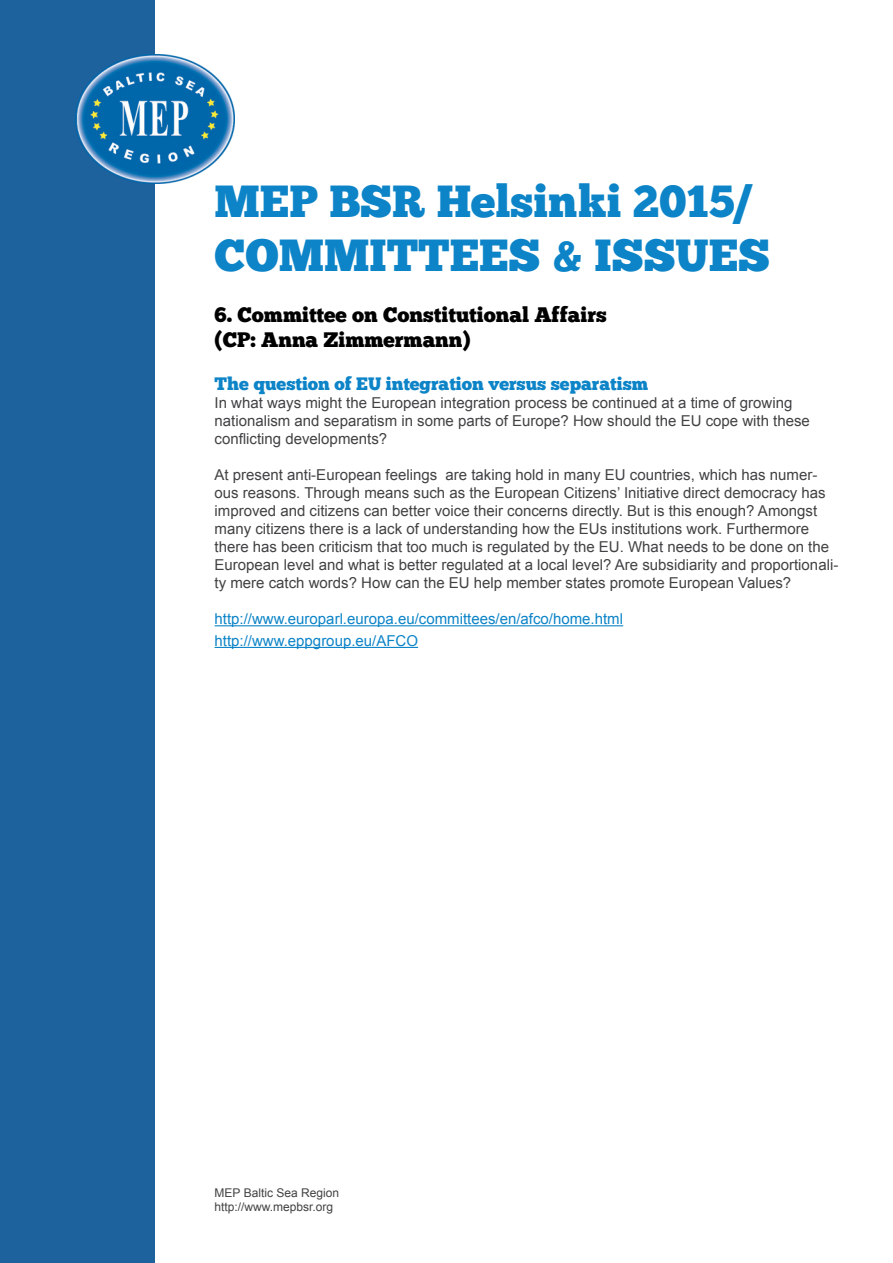
<style>
.page{position:relative;width:893px;height:1263px;background:#fff}
.page>*{position:absolute;margin:0;border:0;box-sizing:border-box;transform-origin:0 0}
.t1{font:45px/54px "Chunk Five";color:#0c84c7}
.t2{font:21px "Chunk Five";color:#000}
.t3{font:18px "Chunk Five";color:#0c84c7}
.t4{font:15px/18px "Arial";color:#414243}
.t5{font:15px "Arial";color:#0c84c7}
.t6{font:12px/14.4px "Arial";color:#414243}
</style>
<div class="page">
<div style="left:0;top:0;width:154px;height:1263px;background:#1d629d"></div>
<img style="left:75px;top:54px;width:160px;height:130px">
<hr style="left:215px;top:625px;width:408px;height:1px;background:#0c84c7">
<hr style="left:215px;top:647px;width:203px;height:1px;background:#0c84c7">
<h1 class="t1" style="left:215px;top:175px;width:557px">MEP BSR Helsinki 2015/<br>COMMITTEES &amp; ISSUES</h1>
<p class="t2" style="left:215px;top:302px;width:394px">6. Committee on Constitutional Affairs</p>
<p class="t2" style="left:215px;top:327px;width:258px">(CP: Anna Zimmermann)</p>
<p class="t3" style="left:215px;top:373px;width:435px">The question of EU integration versus separatism</p>
<p class="t4" style="left:215px;top:394px;width:597px">In what ways might the European integration process be continued at a time of growing nationalism and separatism in some parts of Europe? How should the EU cope with these conflicting developments?</p>
<p class="t4" style="left:215px;top:466px;width:625px">At present anti-European feelings are taking hold in many EU countries, which has numer&shy;ous reasons. Through means such as the European Citizens’ Initiative direct democracy has improved and citizens can better voice their concerns directly. But is this enough? Amongst many citizens there is a lack of understanding how the EUs institutions work. Furthermore there has been criticism that too much is regulated by the EU. What needs to be done on the European level and what is better regulated at a local level? Are subsidiarity and proportionali&shy;ty mere catch words? How can the EU help member states promote European Values?</p>
<p class="t5" style="left:215px;top:609px;width:410px">http://www.europarl.europa.eu/committees/en/afco/home.html</p>
<p class="t5" style="left:215px;top:631px;width:205px">http://www.eppgroup.eu/AFCO</p>
<p class="t6" style="left:215px;top:1185px;width:126px">MEP Baltic Sea Region http://www.mepbsr.org</p>
</div>
